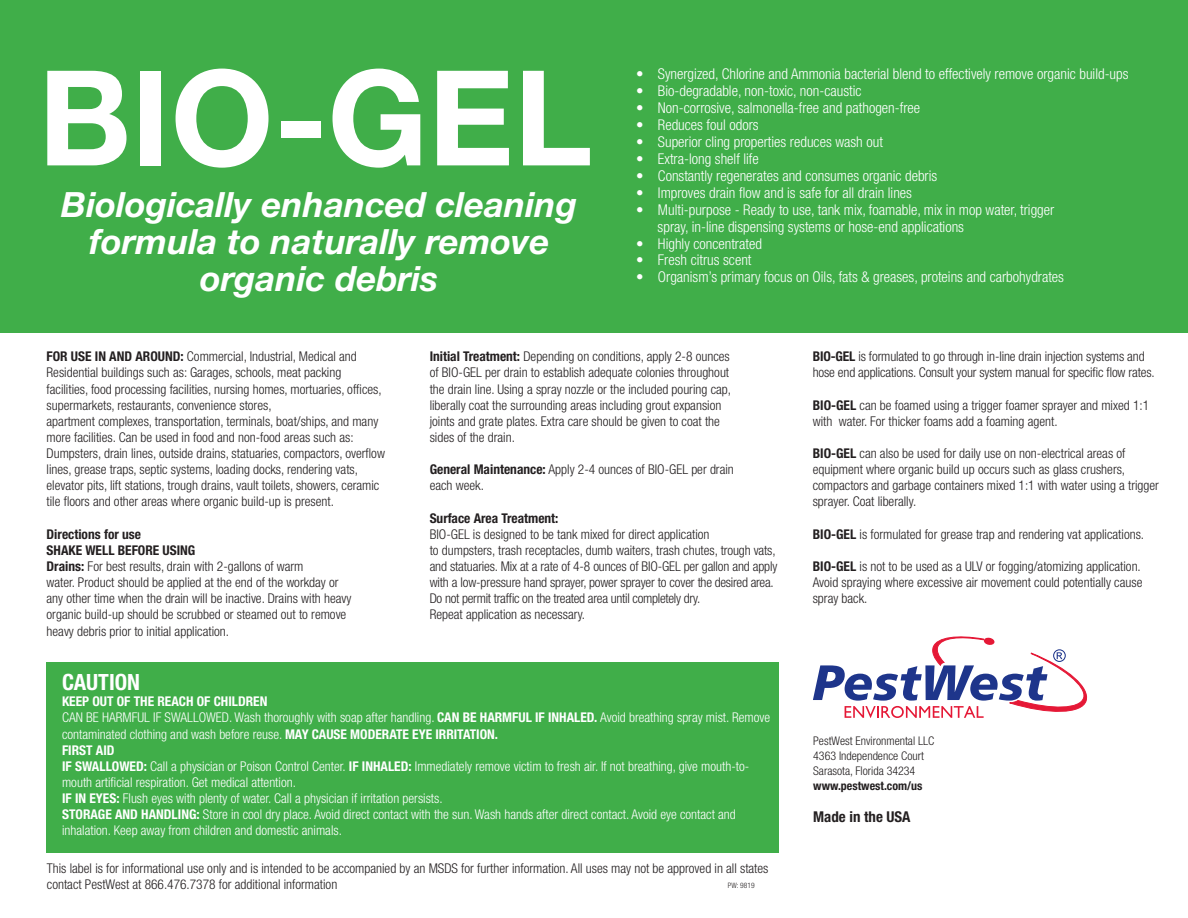
<style>
.page{position:relative;width:1188px;height:918px;background:#fff}
.page>*{position:absolute;margin:0;border:0;box-sizing:border-box;transform-origin:0 0}
.t1{font:700 132.45px "Helvetica Neue LT Std";color:#fff}
.t2{font:italic 700 34.8px/36.9px "Helvetica Neue LT Std";color:#fff;text-align:center}
.t3{font:700 condensed 22.35px "Helvetica Neue LT Std";color:#fff}
.t4{font:700 condensed 15px "Helvetica Neue LT Std";color:#231f20}
.t5{font:300 condensed 14.85px/17px "Helvetica Neue LT Std";color:#fff}
.t6{font:300 condensed 13.5px/16.2px "Helvetica Neue LT Std";color:#231f20}
.t7{font:300 condensed 13.5px/16.2px "Helvetica Neue LT Std";color:#fff}
.t8{font:700 condensed 13.5px "Helvetica Neue LT Std";color:#231f20}
.t9{font:300 condensed 12px/15px "Helvetica Neue LT Std";color:#231f20}
.t10{font:700 condensed 12px "Helvetica Neue LT Std";color:#231f20}
.t11{font:300 condensed 7.5px "Helvetica Neue LT Std";color:#231f20}
.s1{font-weight:700}
</style>
<div class="page">
<div style="left:0;top:0;width:1188px;height:332px;background:#40ae49"></div>
<div style="left:47px;top:662px;width:732px;height:191px;background:#40ae49"></div>
<svg style="left:813px;top:636px;width:274px;height:82px"></svg>
<h1 class="t1" style="left:38px;top:36px;width:556px">BIO-GEL</h1>
<h2 class="t2" style="left:61px;top:185px;width:517px">Biologically enhanced cleaning formula to naturally remove organic debris</h2>
<p class="t5" style="left:636px;top:65px;width:494px">• Synergized, Chlorine and Ammonia bacterial blend to effectively remove organic build-ups</p>
<p class="t5" style="left:636px;top:82px;width:227px">• Bio-degradable, non-toxic, non-caustic</p>
<p class="t5" style="left:636px;top:99px;width:285px">• Non-corrosive, salmonella-free and pathogen-free</p>
<p class="t5" style="left:636px;top:116px;width:124px">• Reduces foul odors</p>
<p class="t5" style="left:636px;top:133px;width:248px">• Superior cling properties reduces wash out</p>
<p class="t5" style="left:636px;top:150px;width:124px">• Extra-long shelf life</p>
<p class="t5" style="left:636px;top:167px;width:303px">• Constantly regenerates and consumes organic debris</p>
<p class="t5" style="left:636px;top:184px;width:277px">• Improves drain flow and is safe for all drain lines</p>
<p class="t5" style="left:658px;top:201px;width:398px;text-indent:-21px">• Multi-purpose - Ready to use, tank mix, foamable, mix in mop water, trigger spray, in-line dispensing systems or hose-end applications</p>
<p class="t5" style="left:636px;top:235px;width:127px">• Highly concentrated</p>
<p class="t5" style="left:636px;top:252px;width:117px">• Fresh citrus scent</p>
<p class="t5" style="left:636px;top:268px;width:429px">• Organism’s primary focus on Oils, fats &amp; greases, proteins and carbohydrates</p>
<p class="t6" style="left:47px;top:348px;width:340px"><span class="s1">FOR USE IN AND AROUND:</span> Commercial, Industrial, Medical and Residential buildings such as: Garages, schools, meat packing facilities, food processing facilities, nursing homes, mortuaries, offices, supermarkets, restaurants, convenience stores,<br>apartment complexes, transportation, terminals, boat/ships, and many more facilities. Can be used in food and non-food areas such as:<br>Dumpsters, drain lines, outside drains, statuaries, compactors, overflow lines, grease traps, septic systems, loading docks, rendering vats, elevator pits, lift stations, trough drains, vault toilets, showers, ceramic tile floors and other areas where organic build-up is present.</p>
<p class="t6" style="left:47px;top:526px;width:306px"><span class="s1">Directions for use<br>SHAKE WELL BEFORE USING<br>Drains:</span> For best results, drain with 2-gallons of warm<br>water. Product should be applied at the end of the workday or any other time when the drain will be inactive. Drains with heavy organic build-up should be scrubbed or steamed out to remove heavy debris prior to initial application.</p>
<p class="t6" style="left:430px;top:348px;width:303px"><span class="s1">Initial Treatment:</span> Depending on conditions, apply 2-8 ounces of BIO-GEL per drain to establish adequate colonies throughout the drain line. Using a spray nozzle or the included pouring cap, liberally coat the surrounding areas including grout expansion joints and grate plates. Extra care should be given to coat the sides of the drain.</p>
<p class="t6" style="left:430px;top:461px;width:306px"><span class="s1">General Maintenance:</span> Apply 2-4 ounces of BIO-GEL per drain each week.</p>
<p class="t8" style="left:430px;top:510px;width:130px">Surface Area Treatment:</p>
<p class="t6" style="left:430px;top:526px;width:349px">BIO-GEL is designed to be tank mixed for direct application<br>to dumpsters, trash receptacles, dumb waiters, trash chutes, trough vats, and statuaries. Mix at a rate of 4-8 ounces of BIO-GEL per gallon and apply with a low-pressure hand sprayer, power sprayer to cover the desired area.<br>Do not permit traffic on the treated area until completely dry.<br>Repeat application as necessary.</p>
<h3 class="t3" style="left:62px;top:669px;width:80px">CAUTION</h3>
<p class="t7" style="left:62px;top:693px;width:710px"><span class="s1">KEEP OUT OF THE REACH OF CHILDREN<br></span>CAN BE HARMFUL IF SWALLOWED. Wash thoroughly with soap after handling. <span class="s1">CAN BE HARMFUL IF INHALED.</span> Avoid breathing spray mist. Remove contaminated clothing and wash before reuse. <span class="s1">MAY CAUSE MODERATE EYE IRRITATION.<br>FIRST AID<br>IF SWALLOWED:</span> Call a physician or Poison Control Center. <span class="s1">IF INHALED:</span> Immediately remove victim to fresh air. If not breathing, give mouth-to&shy;mouth artificial respiration. Get medical attention.<br><span class="s1">IF IN EYES:</span> Flush eyes with plenty of water. Call a physician if irritation persists.<br><span class="s1">STORAGE AND HANDLING:</span> Store in cool dry place. Avoid direct contact with the sun. Wash hands after direct contact. Avoid eye contact and inhalation. Keep away from children and domestic animals.</p>
<p class="t6" style="left:47px;top:860px;width:723px">This label is for informational use only and is intended to be accompanied by an MSDS for further information. All uses may not be approved in all states contact PestWest at 866.476.7378 for additional information</p>
<p class="t11" style="left:728px;top:882px;width:28px">PW: 9819</p>
<p class="t6" style="left:813px;top:348px;width:344px"><span class="s1">BIO-GEL</span> is formulated to go through in-line drain injection systems and hose end applications. Consult your system manual for specific flow rates.</p>
<p class="t6" style="left:813px;top:397px;width:338px"><span class="s1">BIO-GEL</span> can be foamed using a trigger foamer sprayer and mixed 1:1 with water. For thicker foams add a foaming agent.</p>
<p class="t6" style="left:813px;top:445px;width:348px"><span class="s1">BIO-GEL</span> can also be used for daily use on non-electrical areas of equipment where organic build up occurs such as glass crushers, compactors and garbage containers mixed 1:1 with water using a trigger sprayer. Coat liberally.</p>
<p class="t6" style="left:813px;top:526px;width:333px"><span class="s1">BIO-GEL</span> is formulated for grease trap and rendering vat applications.</p>
<p class="t6" style="left:813px;top:558px;width:331px;text-align:justify"><span class="s1">BIO-GEL</span> is not to be used as a ULV or fogging/atomizing application.<br>Avoid spraying where excessive air movement could potentially cause spray back.</p>
<p class="t9" style="left:813px;top:733px;width:123px">PestWest Environmental LLC<br>4363 Independence Court<br>Sarasota, Florida 34234</p>
<p class="t10" style="left:813px;top:778px;width:111px">www.pestwest.com/us</p>
<p class="t4" style="left:813px;top:807px;width:99px">Made in the USA</p>
</div>
